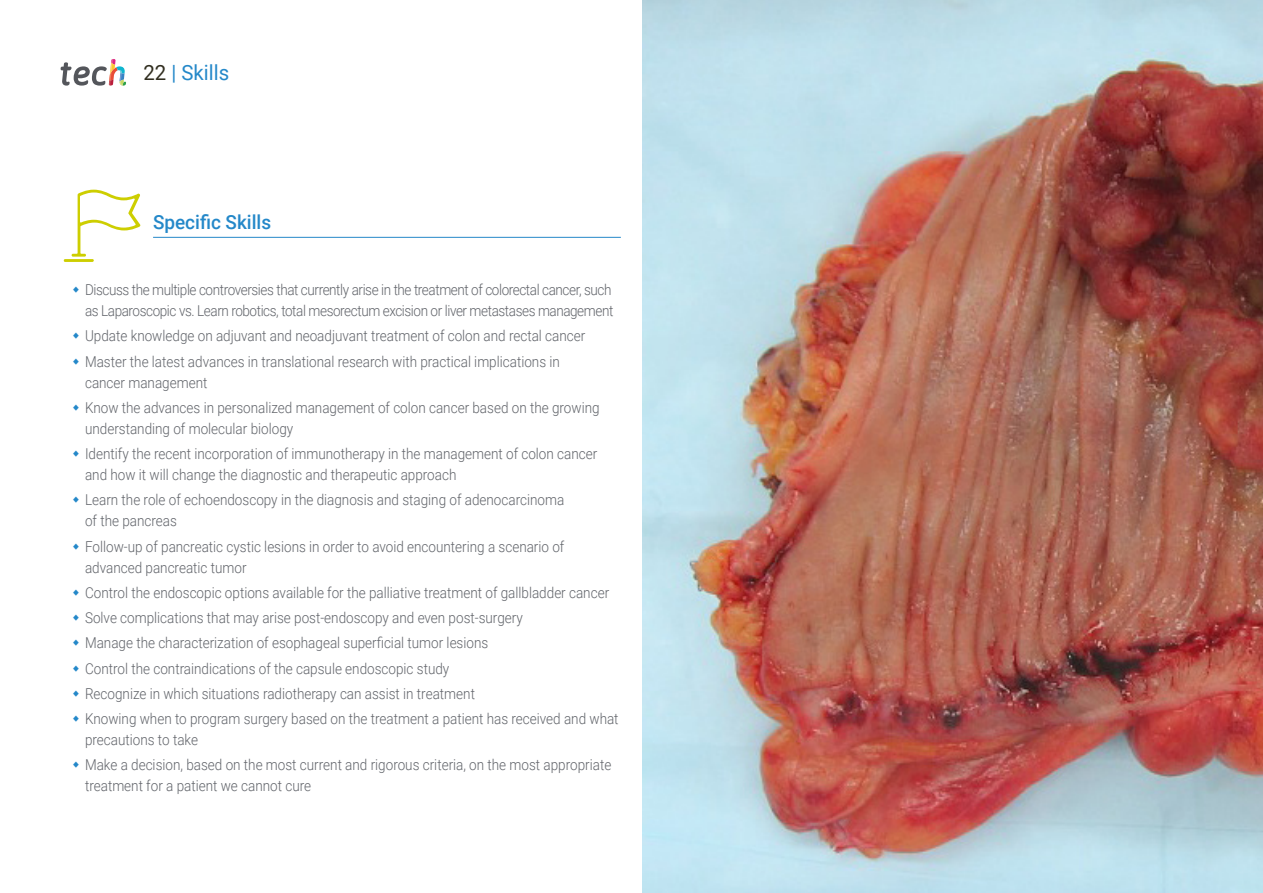
<style>
.page{position:relative;width:1263px;height:893px;background:#fff}
.page>*{position:absolute;margin:0;border:0;box-sizing:border-box;transform-origin:0 0}
.t1{font:21px "Roboto";color:#2488c9}
.t2{font:500 19.5px "Roboto";color:#2488c9}
.t3{font:300 15px/25.2px "Roboto";color:#61646a;scale:.9 1}
.t4{font:300 15px/21px "Roboto";letter-spacing:-.03em;color:#61646a;scale:.9 1}
.s1{color:#312e20}
</style>
<div class="page">
<hr style="left:153px;top:237px;width:468px;height:1px;background:#2488c9">
<hr style="left:64px;top:259px;width:30px;height:3px;background:#cdce00">
<svg style="left:72px;top:190px;width:68px;height:67px"></svg>
<img style="left:642px;top:0;width:621px;height:893px">
<svg style="left:61px;top:59px;width:65px;height:27px"></svg>
<h1 class="t1" style="left:144px;top:57px;width:87px"><span class="s1">22</span> | Skills</h1>
<h2 class="t2" style="left:153px;top:208px;width:120px">Specific Skills</h2>
<p class="t4" style="left:85px;top:279px;width:588px">Discuss the multiple controversies that currently arise in the treatment of colorectal cancer, such as Laparoscopic vs. Learn robotics, total mesorectum excision or liver metastases management</p>
<p class="t3" style="left:85px;top:323px;width:557px">Update knowledge on adjuvant and neoadjuvant treatment of colon and rectal cancer<br>Master the latest advances in translational research with practical implications in</p>
<p class="t3" style="left:85px;top:369px;width:573px">cancer management<br>Know the advances in personalized management of colon cancer based on the growing</p>
<p class="t3" style="left:85px;top:415px;width:571px">understanding of molecular biology<br>Identify the recent incorporation of immunotherapy in the management of colon cancer</p>
<p class="t3" style="left:85px;top:462px;width:534px">and how it will change the diagnostic and therapeutic approach<br>Learn the role of echoendoscopy in the diagnosis and staging of adenocarcinoma</p>
<p class="t3" style="left:85px;top:508px;width:534px">of the pancreas<br>Follow-up of pancreatic cystic lesions in order to avoid encountering a scenario of</p>
<p class="t3" style="left:85px;top:554px;width:594px">advanced pancreatic tumor<br>Control the endoscopic options available for the palliative treatment of gallbladder cancer Solve complications that may arise post-endoscopy and even post-surgery<br>Manage the characterization of esophageal superficial tumor lesions<br>Control the contraindications of the capsule endoscopic study<br>Recognize in which situations radiotherapy can assist in treatment<br>Knowing when to program surgery based on the treatment a patient has received and what</p>
<p class="t3" style="left:85px;top:727px;width:586px">precautions to take<br>Make a decision, based on the most current and rigorous criteria, on the most appropriate</p>
<p class="t3" style="left:85px;top:773px;width:253px">treatment for a patient we cannot cure</p>
</div>
